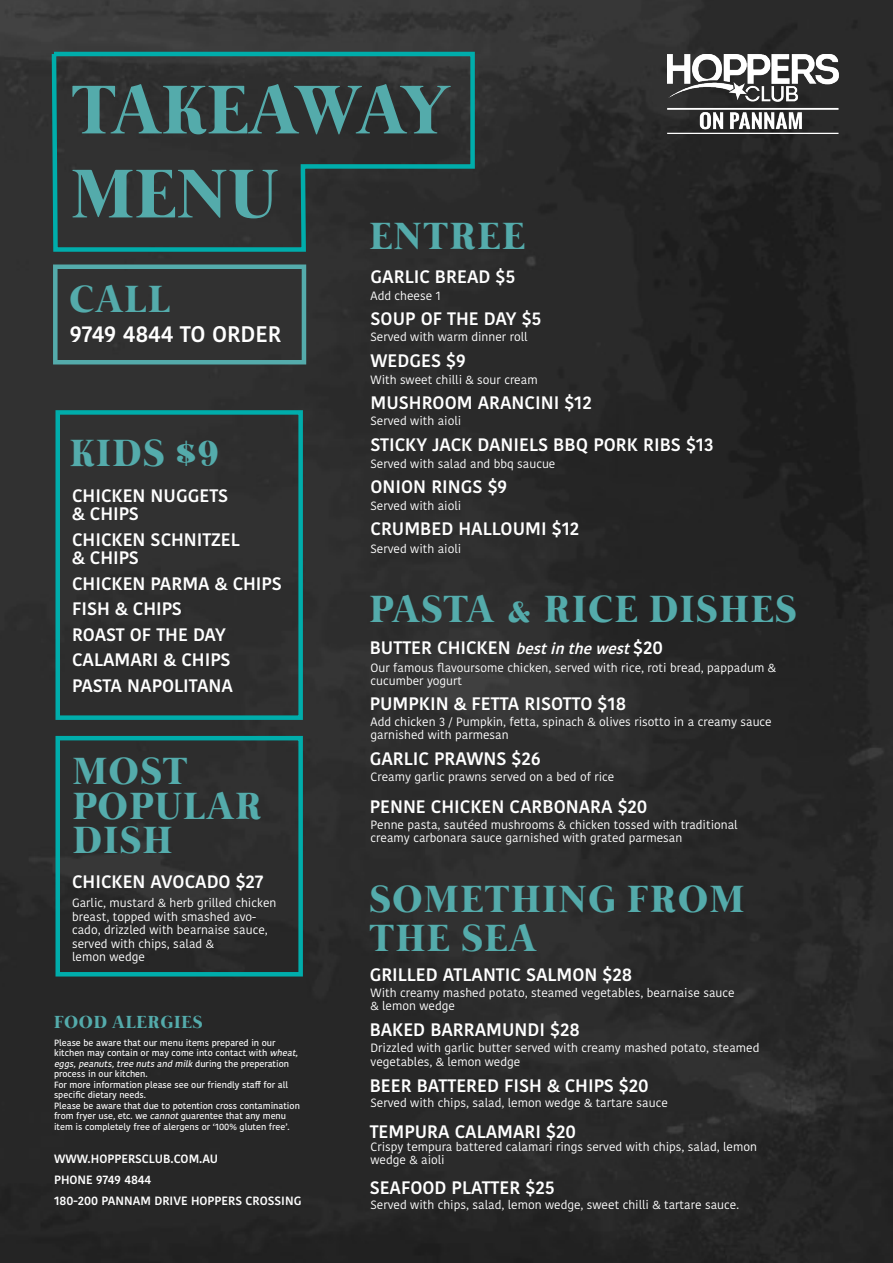
<style>
.page{position:relative;width:893px;height:1263px;background:#fff}
.page>*{position:absolute;margin:0;border:0;box-sizing:border-box;transform-origin:0 0}
.t1{font:700 70.5px "Mermaid";letter-spacing:-.02em;color:#54abab}
.t2{font:700 70.5px "Mermaid";letter-spacing:.03em;color:#54abab}
.t3{font:700 39px/34.5px "Mermaid";letter-spacing:.06em;color:#54abab}
.t4{font:600 22.5px "Kohinoor Devanagari";color:#fff}
.t5{font:600 18px "Kohinoor Devanagari";color:#fff}
.t6{font:700 18px "Mermaid";letter-spacing:.06em;color:#54abab}
.t7{font:12px/13.5px "Kohinoor Devanagari";color:#fff}
.t8{font:600 12px "Kohinoor Devanagari";color:#fff}
.t9{font:500 9px/10.5px "Kohinoor Devanagari";color:#fff}
.s1{font-family:"Boiling Black Demo";font-weight:400;font-size:36px}
.s2{font-style:italic}
.s3{font-style:italic;font-size:15px}
</style>
<div class="page">
<img style="left:0;top:0;width:893px;height:1263px">
<div style="left:56px;top:410px;width:247px;height:310px;border:4px solid #00adab"></div>
<img style="left:667px;top:54px;width:172px;height:80px">
<div style="left:56px;top:736px;width:247px;height:240px;border:4px solid #00adab"></div>
<svg style="left:49px;top:49px;width:428px;height:205px;background:#2c3737"></svg>
<div style="left:53px;top:264px;width:253px;height:100px;border:4px solid #54abab"></div>
<p class="t1" style="left:72px;top:70px;width:377px">TAKEAWAY</p>
<p class="t2" style="left:72px;top:154px;width:206px">MENU</p>
<p class="t3" style="left:70px;top:284px;width:101px">CALL</p>
<p class="t4" style="left:70px;top:321px;width:213px">9749 4844 TO ORDER</p>
<p class="t3" style="left:70px;top:438px;width:150px">KIDS <span class="s1">$9</span></p>
<p class="t5" style="left:72px;top:486px;width:158px">CHICKEN NUGGETS</p>
<p class="t5" style="left:72px;top:504px;width:68px">&amp; CHIPS</p>
<p class="t5" style="left:72px;top:529px;width:169px">CHICKEN SCHNITZEL</p>
<p class="t5" style="left:72px;top:547px;width:68px">&amp; CHIPS</p>
<p class="t5" style="left:72px;top:573px;width:211px">CHICKEN PARMA &amp; CHIPS</p>
<p class="t5" style="left:72px;top:598px;width:111px">FISH &amp; CHIPS</p>
<p class="t5" style="left:72px;top:624px;width:155px">ROAST OF THE DAY</p>
<p class="t5" style="left:72px;top:649px;width:160px">CALAMARI &amp; CHIPS</p>
<p class="t5" style="left:72px;top:675px;width:162px">PASTA NAPOLITANA</p>
<p class="t3" style="left:73px;top:757px;width:190px">MOST<br>POPULAR<br>DISH</p>
<p class="t5" style="left:72px;top:871px;width:193px">CHICKEN AVOCADO $27</p>
<p class="t7" style="left:72px;top:896px;width:206px">Garlic, mustard &amp; herb grilled chicken breast, topped with smashed avo&shy;cado, drizzled with bearnaise sauce, served with chips, salad &amp;<br>lemon wedge</p>
<p class="t6" style="left:54px;top:1012px;width:150px">FOOD ALERGIES</p>
<p class="t9" style="left:54px;top:1037px;width:248px">Please be aware that our menu items prepared in our kitchen may contain or may come into contact with <span class="s2">wheat, eggs,peanuts,treenutsand milk</span>d u r i n g t h e p re p e rat i o n process in our kitchen.</p>
<p class="t9" style="left:54px;top:1079px;width:236px">For more information please see our friendly staff for all specific dietary needs.</p>
<p class="t9" style="left:54px;top:1100px;width:247px">Please be aware that due to potention cross contamination from fryer use, etc. we <span class="s2">cannot</span>guarentee that any menu item is completely free of alergens or ‘100% gluten free’.</p>
<p class="t8" style="left:54px;top:1151px;width:166px">WWW.HOPPERSCLUB.COM.AU</p>
<p class="t8" style="left:54px;top:1172px;width:99px">PHONE 9749 4844</p>
<p class="t8" style="left:54px;top:1193px;width:249px">180-200 PANNAM DRIVE HOPPERS CROSSING</p>
<p class="t3" style="left:370px;top:221px;width:156px">ENTREE</p>
<p class="t5" style="left:371px;top:267px;width:146px">GARLIC BREAD $5</p>
<p class="t5" style="left:371px;top:309px;width:173px">SOUP OF THE DAY $5</p>
<p class="t5" style="left:371px;top:351px;width:97px">WEDGES $9</p>
<p class="t5" style="left:371px;top:393px;width:223px">MUSHROOM ARANCINI $12</p>
<p class="t5" style="left:371px;top:435px;width:345px">STICKY JACK DANIELS BBQ PORK RIBS $13</p>
<p class="t5" style="left:371px;top:477px;width:138px">ONION RINGS $9</p>
<p class="t5" style="left:371px;top:519px;width:210px">CRUMBED HALLOUMI $12</p>
<p class="t7" style="left:371px;top:289px;width:72px">Add cheese 1</p>
<p class="t7" style="left:371px;top:330px;width:159px">Served with warm dinner roll</p>
<p class="t7" style="left:371px;top:373px;width:169px">With sweet chilli &amp; sour cream</p>
<p class="t7" style="left:371px;top:414px;width:92px">Served with aioli</p>
<p class="t7" style="left:371px;top:457px;width:186px">Served with salad and bbq saucue</p>
<p class="t7" style="left:371px;top:499px;width:92px">Served with aioli</p>
<p class="t7" style="left:371px;top:542px;width:92px">Served with aioli</p>
<p class="t3" style="left:370px;top:594px;width:428px">PASTA &amp; RICE DISHES</p>
<p class="t5" style="left:370px;top:638px;width:295px">BUTTER CHICKEN <span class="s3">bestinthewest</span>$20</p>
<p class="t5" style="left:370px;top:693px;width:258px">PUMPKIN &amp; FETTA RISOTTO $18</p>
<p class="t5" style="left:370px;top:749px;width:173px">GARLIC PRAWNS $26</p>
<p class="t5" style="left:370px;top:797px;width:279px">PENNE CHICKEN CARBONARA $20</p>
<p class="t7" style="left:371px;top:661px;width:407px">Our famous flavoursome chicken, served with rice, roti bread, pappadum &amp; cucumber yogurt</p>
<p class="t7" style="left:371px;top:715px;width:403px">Add chicken 3 / Pumpkin, fetta, spinach &amp; olives risotto in a creamy sauce garnished with parmesan</p>
<p class="t7" style="left:371px;top:770px;width:245px">Creamy garlic prawns served on a bed of rice</p>
<p class="t7" style="left:371px;top:818px;width:369px">Penne pasta, sautéed mushrooms &amp; chicken tossed with traditional creamy carbonara sauce garnished with grated parmesan</p>
<p class="t3" style="left:370px;top:885px;width:376px">SOMETHING FROM</p>
<p class="t3" style="left:370px;top:924px;width:167px">THE SEA</p>
<p class="t5" style="left:370px;top:964px;width:264px">GRILLED ATLANTIC SALMON $28</p>
<p class="t5" style="left:370px;top:1020px;width:212px">BAKED BARRAMUNDI $28</p>
<p class="t5" style="left:370px;top:1075px;width:281px">BEER BATTERED FISH &amp; CHIPS $20</p>
<p class="t5" style="left:370px;top:1122px;width:208px">TEMPURA CALAMARI $20</p>
<p class="t5" style="left:370px;top:1177px;width:187px">SEAFOOD PLATTER $25</p>
<p class="t7" style="left:371px;top:986px;width:366px">With creamy mashed potato, steamed vegetables, bearnaise sauce &amp; lemon wedge</p>
<p class="t7" style="left:371px;top:1041px;width:390px">Drizzled with garlic butter served with creamy mashed potato, steamed vegetables, &amp; lemon wedge</p>
<p class="t7" style="left:371px;top:1096px;width:299px">Served with chips, salad, lemon wedge &amp; tartare sauce</p>
<p class="t7" style="left:371px;top:1140px;width:388px">Crispy tempura battered calamari rings served with chips, salad, lemon wedge &amp; aioli</p>
<p class="t7" style="left:371px;top:1198px;width:370px">Served with chips, salad, lemon wedge, sweet chilli &amp; tartare sauce.</p>
</div>
